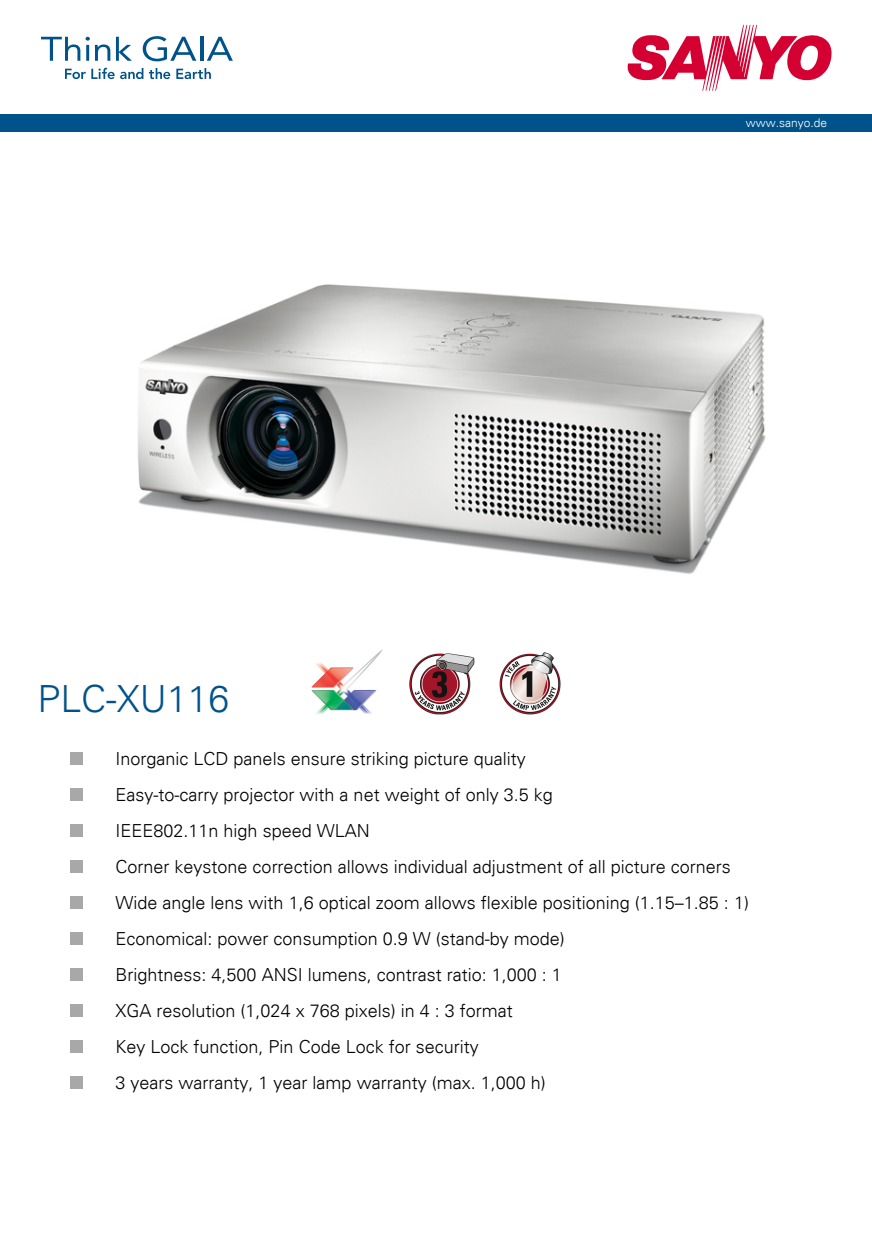
<style>
.page{position:relative;width:872px;height:1242px;background:#fff}
.page>*{position:absolute;margin:0;border:0;box-sizing:border-box;transform-origin:0 0}
.t1{font:300 37.5px "Univers LT45";color:#00538a}
.t2{font:300 18px/36px "Univers LT45";color:#000}
.t3{font:300 12px "Univers LT45";color:#fff}
</style>
<div class="page">
<div style="left:0;top:115px;width:872px;height:17px;background:#00538a"></div>
<svg style="left:41px;top:37px;width:39px;height:24px"></svg>
<svg style="left:86px;top:37px;width:24px;height:24px"></svg>
<svg style="left:116px;top:37px;width:16px;height:24px"></svg>
<svg style="left:143px;top:36px;width:53px;height:25px"></svg>
<hr style="left:200px;top:37px;width:3px;height:24px;background:#00538a">
<svg style="left:207px;top:37px;width:26px;height:24px"></svg>
<svg style="left:65px;top:68px;width:78px;height:11px"></svg>
<svg style="left:149px;top:68px;width:21px;height:11px"></svg>
<svg style="left:176px;top:68px;width:35px;height:11px"></svg>
<svg style="left:627px;top:25px;width:204px;height:66px"></svg>
<img style="left:137px;top:284px;width:629px;height:290px">
<img style="left:311px;top:649px;width:72px;height:65px">
<img style="left:409px;top:653px;width:65px;height:62px">
<img style="left:499px;top:652px;width:62px;height:63px">
<svg style="left:70px;top:753px;width:12px;height:12px"></svg>
<svg style="left:70px;top:789px;width:12px;height:12px"></svg>
<svg style="left:70px;top:825px;width:12px;height:12px"></svg>
<svg style="left:70px;top:861px;width:12px;height:12px"></svg>
<svg style="left:70px;top:897px;width:12px;height:12px"></svg>
<svg style="left:70px;top:933px;width:12px;height:12px"></svg>
<svg style="left:70px;top:969px;width:12px;height:12px"></svg>
<svg style="left:70px;top:1005px;width:12px;height:12px"></svg>
<svg style="left:70px;top:1041px;width:12px;height:12px"></svg>
<svg style="left:70px;top:1077px;width:12px;height:12px"></svg>
<p class="t3" style="left:746px;top:116px;width:83px">www.sanyo.de</p>
<h1 class="t1" style="left:38px;top:676px;width:193px">PLC-XU116</h1>
<p class="t2" style="left:116px;top:740px;width:635px">Inorganic LCD panels ensure striking picture quality<br>Easy-to-carry projector with a net weight of only 3.5 kg<br>IEEE802.11n high speed WLAN<br>Corner keystone correction allows individual adjustment of all picture corners Wide angle lens with 1,6 optical zoom allows flexible positioning (1.15–1.85 : 1)<br>Economical: power consumption 0.9 W (stand-by mode)<br>Brightness: 4,500 ANSI lumens, contrast ratio: 1,000 : 1<br>XGA resolution (1,024 x 768 pixels) in 4 : 3 format<br>Key Lock function, Pin Code Lock for security<br>3 years warranty, 1 year lamp warranty (max. 1,000 h)</p>
</div>
